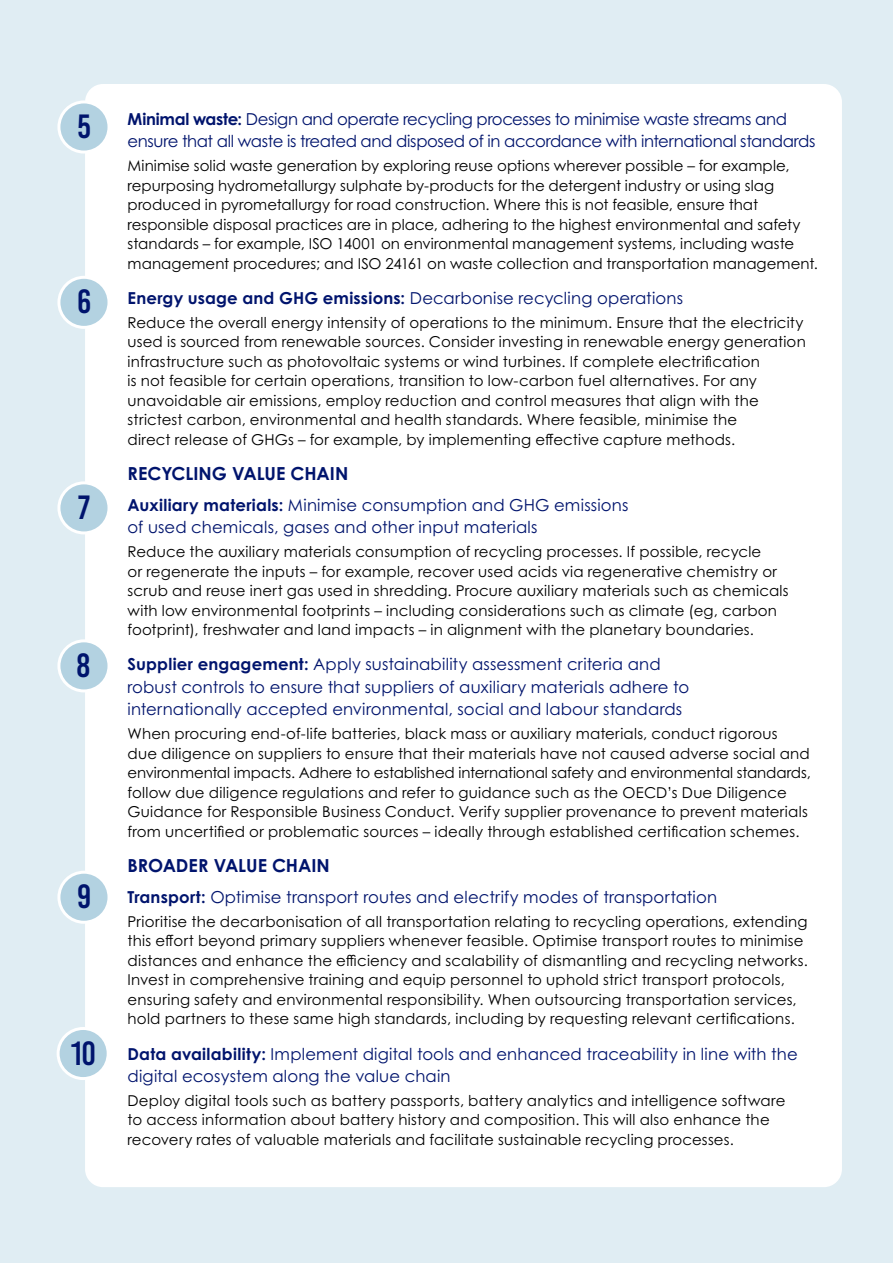
<style>
.page{position:relative;width:893px;height:1263px;background:#e0edf3}
.page>*{position:absolute;margin:0;border:0;box-sizing:border-box;transform-origin:0 0}
.t1{font:33.6px "Bebas Kai";color:#00146d}
.t2{font:700 18px "Century Gothic Pro";letter-spacing:-.005em;color:#00146d}
.t3{font:16.5px/22.5px "Century Gothic Pro";letter-spacing:.005em;color:#00146d}
.t4{font:16.5px/22.5px "Century Gothic Pro";letter-spacing:-.025em;color:#00146d}
.t5{font:15px/19.5px "Century Gothic Pro";letter-spacing:.01em;color:#000}
.s1{font-weight:700}
</style>
<div class="page">
<div style="left:85px;top:84px;width:757px;height:1103px;background:#fff;border-radius:18px"></div>
<div style="left:59px;top:102px;width:50px;height:50px;background:#b3d2e1;border-radius:50%"></div>
<div style="left:57px;top:100px;width:54px;height:54px;border:3px solid #fff;border-radius:50%"></div>
<div style="left:59px;top:277px;width:50px;height:50px;background:#b3d2e1;border-radius:50%"></div>
<div style="left:57px;top:276px;width:54px;height:53px;border:3px solid #fff;border-radius:50%"></div>
<div style="left:59px;top:483px;width:50px;height:50px;background:#b3d2e1;border-radius:50%"></div>
<div style="left:57px;top:481px;width:54px;height:53px;border:3px solid #fff;border-radius:50%"></div>
<div style="left:59px;top:641px;width:50px;height:50px;background:#b3d2e1;border-radius:50%"></div>
<div style="left:57px;top:639px;width:54px;height:53px;border:3px solid #fff;border-radius:50%"></div>
<div style="left:59px;top:872px;width:50px;height:50px;background:#b3d2e1;border-radius:50%"></div>
<div style="left:57px;top:871px;width:54px;height:53px;border:3px solid #fff;border-radius:50%"></div>
<div style="left:58px;top:1028px;width:50px;height:50px;background:#b3d2e1;border-radius:50%"></div>
<div style="left:57px;top:1027px;width:53px;height:53px;border:3px solid #fff;border-radius:50%"></div>
<h1 class="t1" style="left:78px;top:108px;width:15px">5</h1>
<h1 class="t1" style="left:77px;top:284px;width:16px">6</h1>
<h1 class="t1" style="left:78px;top:489px;width:13px">7</h1>
<h1 class="t1" style="left:77px;top:647px;width:15px">8</h1>
<h1 class="t1" style="left:77px;top:878px;width:16px">9</h1>
<h1 class="t1" style="left:71px;top:1035px;width:27px">10</h1>
<p class="t4" style="left:128px;top:107px;width:689px"><span class="s1">Minimal waste:</span> Design and operate recycling processes to minimise waste streams and ensure that all waste is treated and disposed of in accordance with international standards</p>
<p class="t5" style="left:128px;top:156px;width:692px">Minimise solid waste generation by exploring reuse options wherever possible – for example, repurposing hydrometallurgy sulphate by-products for the detergent industry or using slag produced in pyrometallurgy for road construction. Where this is not feasible, ensure that responsible disposal practices are in place, adhering to the highest environmental and safety standards – for example, ISO 14001 on environmental management systems, including waste management procedures; and ISO 24161 on waste collection and transportation management.</p>
<p class="t3" style="left:128px;top:286px;width:557px"><span class="s1">Energy usage and GHG emissions:</span> Decarbonise recycling operations</p>
<p class="t5" style="left:128px;top:312px;width:680px">Reduce the overall energy intensity of operations to the minimum. Ensure that the electricity used is sourced from renewable sources. Consider investing in renewable energy generation infrastructure such as photovoltaic systems or wind turbines. If complete electrification<br>is not feasible for certain operations, transition to low-carbon fuel alternatives. For any unavoidable air emissions, employ reduction and control measures that align with the strictest carbon, environmental and health standards. Where feasible, minimise the<br>direct release of GHGs – for example, by implementing effective capture methods.</p>
<p class="t2" style="left:128px;top:462px;width:222px">RECYCLING VALUE CHAIN</p>
<p class="t3" style="left:128px;top:493px;width:502px"><span class="s1">Auxiliary materials:</span> Minimise consumption and GHG emissions of used chemicals, gases and other input materials</p>
<p class="t5" style="left:128px;top:542px;width:663px">Reduce the auxiliary materials consumption of recycling processes. If possible, recycle<br>or regenerate the inputs – for example, recover used acids via regenerative chemistry or scrub and reuse inert gas used in shredding. Procure auxiliary materials such as chemicals with low environmental footprints – including considerations such as climate (eg, carbon footprint), freshwater and land impacts – in alignment with the planetary boundaries.</p>
<p class="t3" style="left:128px;top:653px;width:563px"><span class="s1">Supplier engagement:</span> Apply sustainability assessment criteria and robust controls to ensure that suppliers of auxiliary materials adhere to internationally accepted environmental, social and labour standards</p>
<p class="t5" style="left:128px;top:724px;width:685px">When procuring end-of-life batteries, black mass or auxiliary materials, conduct rigorous due diligence on suppliers to ensure that their materials have not caused adverse social and environmental impacts. Adhere to established international safety and environmental standards, follow due diligence regulations and refer to guidance such as the OECD’s Due Diligence Guidance for Responsible Business Conduct. Verify supplier provenance to prevent materials from uncertified or problematic sources – ideally through established certification schemes.</p>
<p class="t2" style="left:128px;top:854px;width:204px">BROADER VALUE CHAIN</p>
<p class="t3" style="left:128px;top:886px;width:591px"><span class="s1">Transport:</span> Optimise transport routes and electrify modes of transportation</p>
<p class="t5" style="left:128px;top:911px;width:682px">Prioritise the decarbonisation of all transportation relating to recycling operations, extending this effort beyond primary suppliers whenever feasible. Optimise transport routes to minimise distances and enhance the efficiency and scalability of dismantling and recycling networks.<br>Invest in comprehensive training and equip personnel to uphold strict transport protocols, ensuring safety and environmental responsibility. When outsourcing transportation services, hold partners to these same high standards, including by requesting relevant certifications.</p>
<p class="t3" style="left:128px;top:1042px;width:672px"><span class="s1">Data availability:</span> Implement digital tools and enhanced traceability in line with the digital ecosystem along the value chain</p>
<p class="t5" style="left:128px;top:1090px;width:659px">Deploy digital tools such as battery passports, battery analytics and intelligence software to access information about battery history and composition. This will also enhance the recovery rates of valuable materials and facilitate sustainable recycling processes.</p>
</div>
